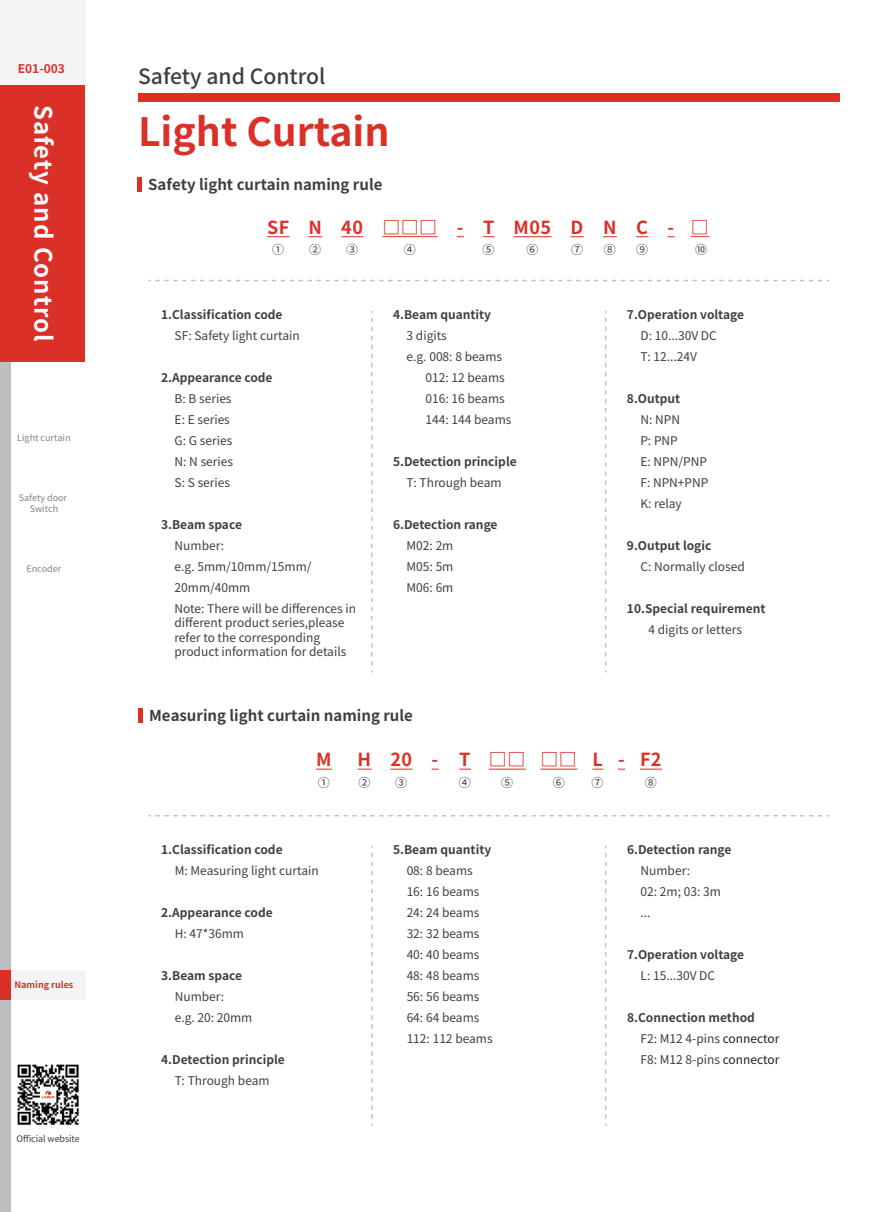
<style>
.page{position:relative;width:893px;height:1212px;background:#fff}
.page>*{position:absolute;margin:0;border:0;box-sizing:border-box;transform-origin:0 0}
.t1{font:700 39px "Source Han Sans CN";color:#db3028}
.t2{font:700 24px "Source Han Sans CN";letter-spacing:.04em;color:#fff}
.t3{font:500 21px "Source Han Sans CN";color:#3f3f40}
.t4{font:700 18px "Source Han Sans CN";letter-spacing:1.07em;color:#db3028}
.t5{font:700 18px "Source Han Sans CN";letter-spacing:.545em;color:#db3028}
.t6{font:700 15px "Source Han Sans CN";color:#3e3e3f}
.t7{font:12px/21px "Source Han Sans CN";color:#3f3f40}
.t8{font:700 12px "Source Han Sans CN";color:#3f3f40}
.t9{font:700 12px "Source Han Sans CN";color:#db3028}
.t10{font:9px/10.8px "Source Han Sans CN";color:#818386;text-align:center}
.t11{font:9px "Source Han Sans CN";letter-spacing:-.01em;color:#3f3f40}
.t12{font:700 9px "Source Han Sans CN";color:#db3028}
.s1{font-weight:700}
.s2{color:#231f20}
</style>
<div class="page">
<div style="left:0;top:970px;width:85px;height:30px;background:#f3f4f4"></div>
<div style="left:0;top:86px;width:10px;height:1126px;background:#bdbec1"></div>
<div style="left:0;top:0;width:85px;height:85px;background:#f3f4f4"></div>
<div style="left:0;top:85px;width:85px;height:276px;background:#db3028"></div>
<div style="left:0;top:970px;width:10px;height:30px;background:#db3028"></div>
<div style="left:138px;top:93px;width:702px;height:9px;background:#db3028"></div>
<svg style="left:267px;top:236px;width:23px;height:1px"></svg>
<svg style="left:308px;top:236px;width:14px;height:1px"></svg>
<svg style="left:341px;top:236px;width:22px;height:1px"></svg>
<hr style="left:382px;top:236px;width:56px;height:1px;background:#db3028">
<svg style="left:483px;top:236px;width:12px;height:1px"></svg>
<hr style="left:514px;top:236px;width:38px;height:1px;background:#db3028">
<svg style="left:571px;top:236px;width:13px;height:1px"></svg>
<svg style="left:603px;top:236px;width:14px;height:1px"></svg>
<svg style="left:636px;top:236px;width:12px;height:1px"></svg>
<svg style="left:691px;top:236px;width:18px;height:1px"></svg>
<hr style="left:137px;top:177px;width:4px;height:15px;background:#da3028">
<svg style="left:316px;top:769px;width:16px;height:1px"></svg>
<svg style="left:358px;top:769px;width:14px;height:1px"></svg>
<svg style="left:390px;top:769px;width:23px;height:1px"></svg>
<svg style="left:459px;top:769px;width:12px;height:1px"></svg>
<hr style="left:489px;top:769px;width:37px;height:1px;background:#db3028">
<hr style="left:540px;top:769px;width:37px;height:1px;background:#db3028">
<svg style="left:640px;top:769px;width:22px;height:1px"></svg>
<hr style="left:138px;top:708px;width:4px;height:15px;background:#da3028">
<svg style="left:371px;top:311px;width:2px;height:361px"></svg>
<svg style="left:605px;top:311px;width:1px;height:361px"></svg>
<svg style="left:149px;top:280px;width:680px;height:1px"></svg>
<svg style="left:371px;top:846px;width:2px;height:280px"></svg>
<svg style="left:605px;top:846px;width:1px;height:280px"></svg>
<svg style="left:149px;top:815px;width:680px;height:1px"></svg>
<img style="left:17px;top:1064px;width:62px;height:62px">
<p class="t9" style="left:18px;top:62px;width:49px">E01-003</p>
<h2 class="t2" style="left:57px;top:105px;width:238px;rotate:90deg">Safety and Control</h2>
<p class="t10" style="left:17px;top:433px;width:55px">Light curtain</p>
<p class="t10" style="left:19px;top:493px;width:50px">Safety door<br>Switch</p>
<p class="t10" style="left:26px;top:564px;width:36px">Encoder</p>
<p class="t12" style="left:15px;top:980px;width:60px">Naming rules</p>
<p class="t11" style="left:17px;top:1134px;width:65px">Official website</p>
<h3 class="t3" style="left:138px;top:65px;width:189px">Safety and Control</h3>
<h1 class="t1" style="left:138px;top:110px;width:253px">Light Curtain</h1>
<p class="t6" style="left:148px;top:176px;width:236px">Safety light curtain naming rule</p>
<h3 class="t4" style="left:267px;top:217px;width:443px">SFN40□□□-TM05DNC-□</h3>
<p class="t7" style="left:272px;top:239px;width:13px">①</p>
<p class="t7" style="left:309px;top:239px;width:13px">②</p>
<p class="t7" style="left:346px;top:239px;width:13px">③</p>
<p class="t7" style="left:404px;top:239px;width:13px">④</p>
<p class="t7" style="left:483px;top:239px;width:13px">⑤</p>
<p class="t7" style="left:526px;top:239px;width:13px">⑥</p>
<p class="t7" style="left:571px;top:239px;width:13px">⑦</p>
<p class="t7" style="left:604px;top:239px;width:13px">⑧</p>
<p class="t7" style="left:636px;top:239px;width:13px">⑨</p>
<p class="t7" style="left:695px;top:239px;width:13px">⑩</p>
<p class="t8" style="left:161px;top:308px;width:123px">1.Classification code</p>
<p class="t7" style="left:175px;top:325px;width:127px">SF: Safety light curtain</p>
<p class="t8" style="left:161px;top:371px;width:113px">2.Appearance code</p>
<p class="t7" style="left:175px;top:388px;width:60px">B: B series<br>E: E series<br>G: G series<br>N: N series<br>S: S series</p>
<p class="t8" style="left:161px;top:518px;width:82px">3.Beam space</p>
<p class="t7" style="left:175px;top:535px;width:138px">Number:<br>e.g. 5mm/10mm/15mm/<br>20mm/40mm</p>
<p class="t7" style="left:174px;top:601px;width:183px;line-height:14.4px">Note: There will be differences in different product series,please refer to the corresponding product information for details</p>
<p class="t8" style="left:393px;top:308px;width:100px">4.Beam quantity</p>
<p class="t7" style="left:407px;top:325px;width:42px">3 digits</p>
<p class="t7" style="left:407px;top:346px;width:97px">e.g. 008: 8 beams</p>
<p class="t7" style="left:425px;top:367px;width:81px">012: 12 beams</p>
<p class="t7" style="left:425px;top:388px;width:81px">016: 16 beams</p>
<p class="t7" style="left:425px;top:409px;width:88px">144: 144 beams</p>
<p class="t8" style="left:393px;top:455px;width:125px">5.Detection principle</p>
<p class="t7" style="left:407px;top:472px;width:96px">T: Through beam</p>
<p class="t8" style="left:393px;top:518px;width:106px">6.Detection range</p>
<p class="t7" style="left:407px;top:535px;width:48px;text-align:justify">M02: 2m M05: 5m M06: 6m</p>
<p class="t6" style="left:149px;top:707px;width:265px">Measuring light curtain naming rule</p>
<p class="t8" style="left:627px;top:308px;width:119px">7.Operation voltage</p>
<p class="t7" style="left:640px;top:325px;width:78px">D: 10...30V DC<br>T: 12...24V</p>
<p class="t8" style="left:627px;top:392px;width:55px">8.Output</p>
<p class="t7" style="left:640px;top:409px;width:70px">N: NPN<br>P: PNP<br>E: NPN/PNP<br>F: NPN+PNP<br>K: relay</p>
<p class="t8" style="left:627px;top:539px;width:86px">9.Output logic</p>
<p class="t7" style="left:640px;top:556px;width:106px">C: Normally closed</p>
<p class="t8" style="left:627px;top:602px;width:140px">10.Special requirement</p>
<p class="t7" style="left:648px;top:619px;width:95px">4 digits or letters</p>
<h3 class="t5" style="left:316px;top:750px;width:17px">M</h3>
<h3 class="t5" style="left:358px;top:750px;width:305px">H 20 - T □□□□L-F2</h3>
<p class="t7" style="left:318px;top:772px;width:13px">①</p>
<p class="t7" style="left:358px;top:772px;width:13px">②</p>
<p class="t7" style="left:395px;top:772px;width:13px">③</p>
<p class="t7" style="left:459px;top:772px;width:13px">④</p>
<p class="t7" style="left:501px;top:772px;width:13px">⑤</p>
<p class="t7" style="left:553px;top:772px;width:13px">⑥</p>
<p class="t7" style="left:592px;top:772px;width:13px">⑦</p>
<p class="t7" style="left:645px;top:772px;width:13px">⑧</p>
<p class="t8" style="left:161px;top:843px;width:123px">1.Classification code</p>
<p class="t7" style="left:175px;top:860px;width:146px">M: Measuring light curtain</p>
<p class="t8" style="left:161px;top:906px;width:113px">2.Appearance code</p>
<p class="t7" style="left:175px;top:923px;width:71px">H: 47*36mm</p>
<p class="t8" style="left:161px;top:969px;width:82px">3.Beam space</p>
<p class="t7" style="left:175px;top:986px;width:79px">Number:<br>e.g. 20: 20mm</p>
<p class="t8" style="left:161px;top:1053px;width:125px">4.Detection principle</p>
<p class="t7" style="left:175px;top:1070px;width:96px">T: Through beam</p>
<p class="t8" style="left:393px;top:843px;width:100px">5.Beam quantity</p>
<p class="t7" style="left:407px;top:860px;width:88px">08: 8 beams<br>16: 16 beams<br>24: 24 beams<br>32: 32 beams<br>40: 40 beams<br>48: 48 beams<br>56: 56 beams<br>64: 64 beams<br>112: 112 beams</p>
<p class="t8" style="left:627px;top:843px;width:106px">6.Detection range</p>
<p class="t7" style="left:640px;top:860px;width:82px">Number:<br>02: 2m; 03: 3m ...</p>
<p class="t8" style="left:627px;top:948px;width:119px">7.Operation voltage</p>
<p class="t7" style="left:640px;top:965px;width:76px">L: 15...30V DC</p>
<p class="t7" style="left:640px;top:1007px;width:140px;text-indent:-13px"><span class="s1">8.Connection method<br></span>F2: M12 4-pins <span class="s2">connector<br></span>F8: M12 8-pins <span class="s2">connector</span></p>
</div>
